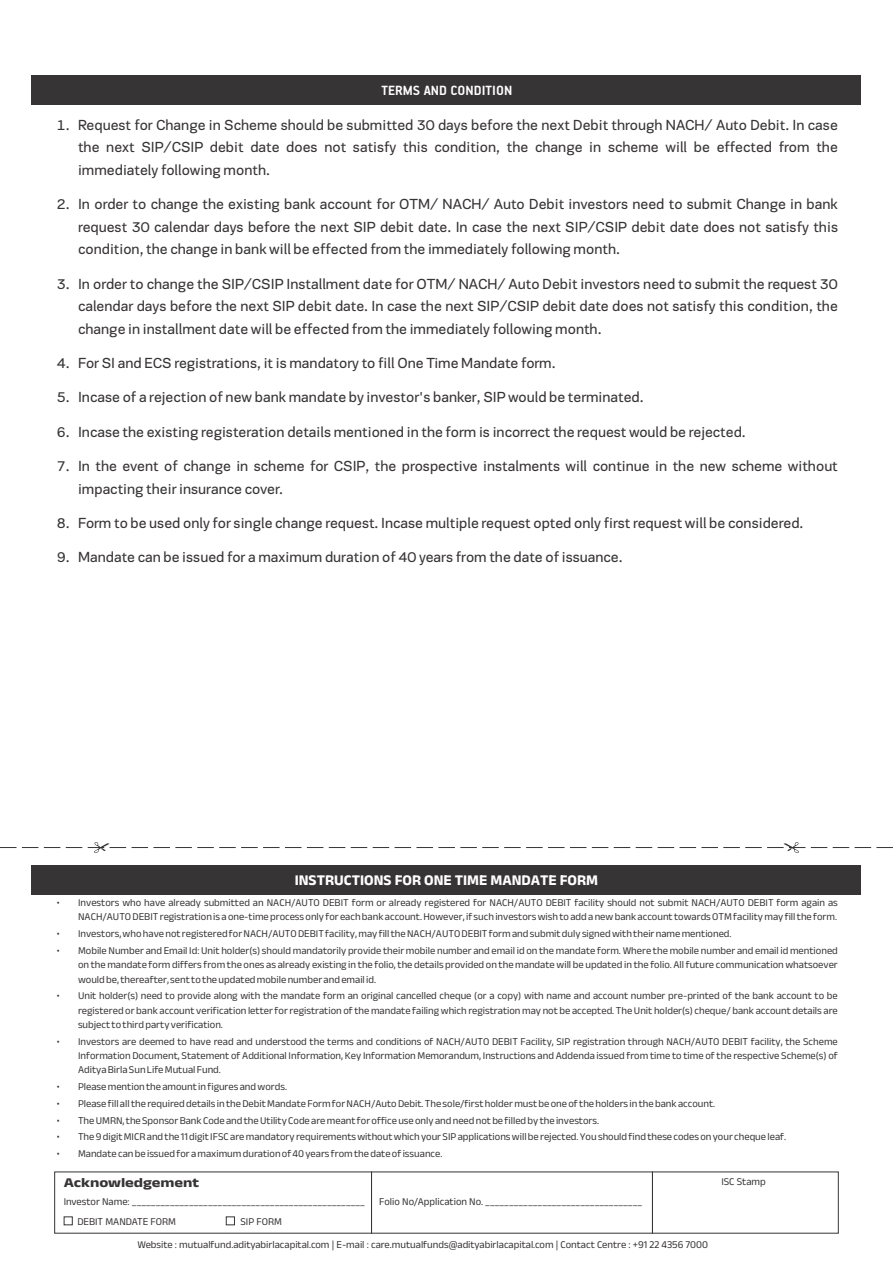
<style>
.page{position:relative;width:893px;height:1263px;background:#fff}
.page>*{position:absolute;margin:0;border:0;box-sizing:border-box;transform-origin:0 0}
.t1{font:15px/22.5px "PF Encore Sans Pro";color:#373435;text-align:justify}
.t2{font:700 15px "Anek Latin";color:#fefefe}
.t3{font:700 15px "PF Handbook Pro";color:#fefefe}
.t4{font:700 13.5px "Anek Latin";color:#373435;scale:1.22 1}
.t5{font:10.5px/14.1px "Anek Latin";color:#373435;text-align:justify}
</style>
<div class="page">
<svg style="left:0;top:847px;width:38px;height:1px"></svg>
<svg style="left:44px;top:847px;width:16px;height:1px"></svg>
<svg style="left:66px;top:847px;width:16px;height:1px"></svg>
<svg style="left:132px;top:847px;width:169px;height:1px"></svg>
<svg style="left:307px;top:847px;width:16px;height:1px"></svg>
<svg style="left:329px;top:847px;width:16px;height:1px"></svg>
<svg style="left:351px;top:847px;width:16px;height:1px"></svg>
<svg style="left:373px;top:847px;width:16px;height:1px"></svg>
<svg style="left:395px;top:847px;width:191px;height:1px"></svg>
<svg style="left:592px;top:847px;width:16px;height:1px"></svg>
<svg style="left:614px;top:847px;width:16px;height:1px"></svg>
<svg style="left:636px;top:847px;width:16px;height:1px"></svg>
<svg style="left:811px;top:847px;width:16px;height:1px"></svg>
<svg style="left:833px;top:847px;width:16px;height:1px"></svg>
<svg style="left:855px;top:847px;width:38px;height:1px"></svg>
<svg style="left:658px;top:842px;width:147px;height:11px"></svg>
<svg style="left:88px;top:842px;width:38px;height:11px"></svg>
<div style="left:64px;top:1216px;width:9px;height:9px;border:1px solid #373435"></div>
<div style="left:226px;top:1216px;width:9px;height:9px;border:1px solid #373435"></div>
<div style="left:32px;top:75px;width:829px;height:30px;background:#373435"></div>
<div style="left:32px;top:866px;width:829px;height:29px;background:#373435"></div>
<h1 class="t3" style="left:382px;top:83px;width:132px">TERMS AND CONDITION</h1>
<p class="t1" style="left:78px;top:115px;width:761px;text-indent:-21px">1. Request for Change in Scheme should be submitted 30 days before the next Debit through NACH/ Auto Debit. In case the next SIP/CSIP debit date does not satisfy this condition, the change in scheme will be effected from the immediately following month.</p>
<p class="t1" style="left:78px;top:194px;width:761px;text-indent:-21px">2. In order to change the existing bank account for OTM/ NACH/ Auto Debit investors need to submit Change in bank request 30 calendar days before the next SIP debit date. In case the next SIP/CSIP debit date does not satisfy this condition, the change in bank will be effected from the immediately following month.</p>
<p class="t1" style="left:78px;top:274px;width:761px;text-indent:-21px">3. In order to change the SIP/CSIP Installment date for OTM/ NACH/ Auto Debit investors need to submit the request 30 calendar days before the next SIP debit date. In case the next SIP/CSIP debit date does not satisfy this condition, the change in installment date will be effected from the immediately following month.</p>
<h1 class="t1" style="left:57px;top:353px;width:500px">4. For SI and ECS registrations, it is mandatory to fill One Time Mandate form.</h1>
<h1 class="t1" style="left:57px;top:387px;width:588px">5. Incase of a rejection of new bank mandate by investor's banker, SIP would be terminated.</h1>
<h1 class="t1" style="left:57px;top:422px;width:690px">6. Incase the existing registeration details mentioned in the form is incorrect the request would be rejected.</h1>
<h1 class="t1" style="left:78px;top:456px;width:761px;text-indent:-21px">7. In the event of change in scheme for CSIP, the prospective instalments will continue in the new scheme without impacting their insurance cover.</h1>
<h1 class="t1" style="left:57px;top:513px;width:748px">8. Form to be used only for single change request. Incase multiple request opted only first request will be considered.</h1>
<h1 class="t1" style="left:57px;top:547px;width:567px">9. Mandate can be issued for a maximum duration of 40 years from the date of issuance.</h1>
<h1 class="t2" style="left:295px;top:872px;width:305px">INSTRUCTIONS FOR ONE TIME MANDATE FORM</h1>
<p class="t5" style="left:57px;top:896px;width:782px;text-align:right">• Investors who have already submitted an NACH/AUTO DEBIT form or already registered for NACH/AUTO DEBIT facility should not submit NACH/AUTO DEBIT form again as<br>NACH/AUTO DEBIT registration is a one-time process only for each bank account. However, if such investors wish to add a new bank account towards OTM facility may fill the form.</p>
<p class="t5" style="left:57px;top:927px;width:676px">• Investors, who have not registered for NACH/AUTO DEBIT facility, may fill the NACH/AUTO DEBIT form and submit duly signed with their name mentioned.</p>
<p class="t5" style="left:78px;top:943px;width:761px;text-indent:-21px">• Mobile Number and Email Id: Unit holder(s) should mandatorily provide their mobile number and email id on the mandate form. Where the mobile number and email id mentioned on the mandate form differs from the ones as already existing in the folio, the details provided on the mandate will be updated in the folio. All future communication whatsoever would be, thereafter, sent to the updated mobile number and email id.</p>
<p class="t5" style="left:78px;top:989px;width:761px;text-indent:-21px">• Unit holder(s) need to provide along with the mandate form an original cancelled cheque (or a copy) with name and account number pre-printed of the bank account to be registered or bank account verification letter for registration of the mandate failing which registration may not be accepted. The Unit holder(s) cheque/ bank account details are subject to third party verification.</p>
<p class="t5" style="left:78px;top:1034px;width:761px;text-indent:-21px">• Investors are deemed to have read and understood the terms and conditions of NACH/AUTO DEBIT Facility, SIP registration through NACH/AUTO DEBIT facility, the Scheme Information Document, Statement of Additional Information, Key Information Memorandum, Instructions and Addenda issued from time to time of the respective Scheme(s) of Aditya Birla Sun Life Mutual Fund.</p>
<p class="t5" style="left:57px;top:1079px;width:232px">• Please mention the amount in figures and words.</p>
<p class="t5" style="left:57px;top:1096px;width:660px">• Please fill all the required details in the Debit Mandate Form for NACH/Auto Debit. The sole/first holder must be one of the holders in the bank account.</p>
<p class="t5" style="left:57px;top:1113px;width:544px">• The UMRN, the Sponsor Bank Code and the Utility Code are meant for office use only and need not be filled by the investors.</p>
<p class="t5" style="left:57px;top:1130px;width:731px">• The 9 digit MICR and the 11 digit IFSC are mandatory requirements without which your SIP applications will be rejected. You should find these codes on your cheque leaf.</p>
<p class="t5" style="left:57px;top:1147px;width:387px">• Mandate can be issued for a maximum duration of 40 years from the date of issuance.</p>
<p class="t4" style="left:64px;top:1174px;width:113px">Acknowledgement</p>
<p class="t5" style="left:77px;top:1192px;width:289px;line-height:19.4px;text-indent:-14px">Investor Name: _________________________________________________<br>DEBIT MANDATE FORM</p>
<p class="t5" style="left:240px;top:1214px;width:43px">SIP FORM</p>
<p class="t5" style="left:379px;top:1195px;width:264px">Folio No/Application No. _________________________________</p>
<p class="t5" style="left:137px;top:1237px;width:572px">Website : mutualfund.adityabirlacapital.com | E-mail : care.mutualfunds@adityabirlacapital.com | Contact Centre : +91 22 4356 7000</p>
<p class="t5" style="left:721px;top:1174px;width:46px">ISC Stamp</p>
</div>
